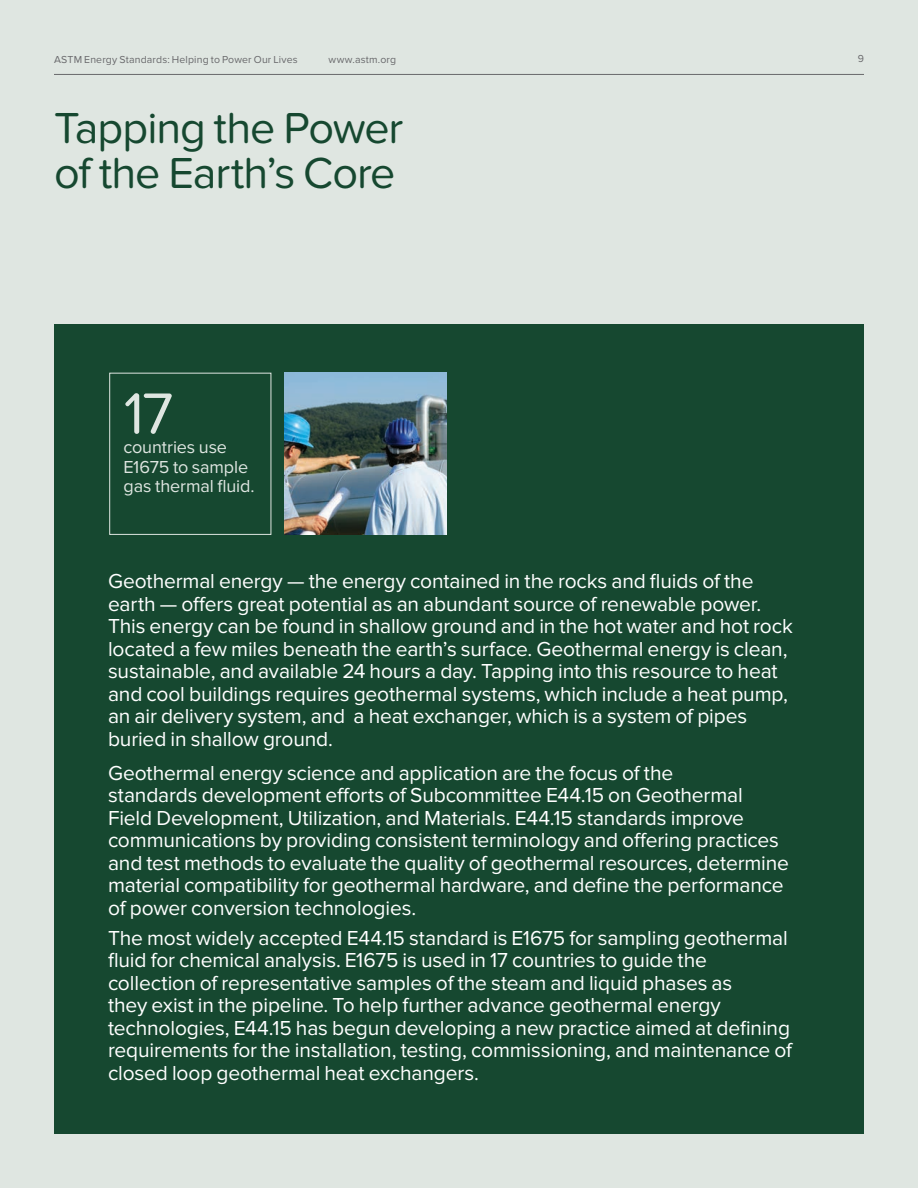
<style>
.page{position:relative;width:918px;height:1188px;background:#dfe6e1}
.page>*{position:absolute;margin:0;border:0;box-sizing:border-box;transform-origin:0 0}
.t1{font:60px "Proxima Nova Soft";color:#dfe6e1}
.t2{font:45px/45px "Proxima Nova Soft";letter-spacing:-.025em;color:#164830}
.t3{font:21px/22.5px "Proxima Nova";letter-spacing:-.01em;color:#fff}
.t4{font:18px/19.5px "Proxima Nova";letter-spacing:-.005em;color:#dfe6e1}
.t5{font:10.5px "Proxima Nova";letter-spacing:.015em;color:#69696c}
</style>
<div class="page">
<hr style="left:54px;top:74px;width:810px;height:1px;background:#69696c">
<div style="left:54px;top:324px;width:810px;height:810px;background:#164830"></div>
<div style="left:109px;top:373px;width:162px;height:162px;border:1px solid #dfe6e1"></div>
<img style="left:285px;top:373px;width:162px;height:162px">
<p class="t5" style="left:54px;top:53px;width:245px">ASTM Energy Standards: Helping to Power Our Lives</p>
<p class="t5" style="left:328px;top:53px;width:69px">www.astm.org</p>
<p class="t5" style="left:858px;top:53px;width:8px">9</p>
<h2 class="t2" style="left:54px;top:106px;width:351px">Tapping the Power of the Earth’s Core</h2>
<h1 class="t1" style="left:124px;top:379px;width:51px">17</h1>
<p class="t4" style="left:124px;top:438px;width:133px">countries use<br>E1675 to sample gas thermal fluid.</p>
<p class="t3" style="left:108px;top:570px;width:686px">Geothermal energy — the energy contained in the rocks and fluids of the earth — offers great potential as an abundant source of renewable power.<br>This energy can be found in shallow ground and in the hot water and hot rock located a few miles beneath the earth’s surface. Geothermal energy is clean, sustainable, and available 24 hours a day. Tapping into this resource to heat and cool buildings requires geothermal systems, which include a heat pump, an air delivery system, and a heat exchanger, which is a system of pipes buried in shallow ground.</p>
<p class="t3" style="left:108px;top:762px;width:683px">Geothermal energy science and application are the focus of the<br>standards development efforts of Subcommittee E44.15 on Geothermal Field Development, Utilization, and Materials. E44.15 standards improve communications by providing consistent terminology and offering practices and test methods to evaluate the quality of geothermal resources, determine material compatibility for geothermal hardware, and define the performance of power conversion technologies.</p>
<p class="t3" style="left:108px;top:927px;width:686px">The most widely accepted E44.15 standard is E1675 for sampling geothermal fluid for chemical analysis. E1675 is used in 17 countries to guide the collection of representative samples of the steam and liquid phases as<br>they exist in the pipeline. To help further advance geothermal energy technologies, E44.15 has begun developing a new practice aimed at defining requirements for the installation, testing, commissioning, and maintenance of closed loop geothermal heat exchangers.</p>
</div>
